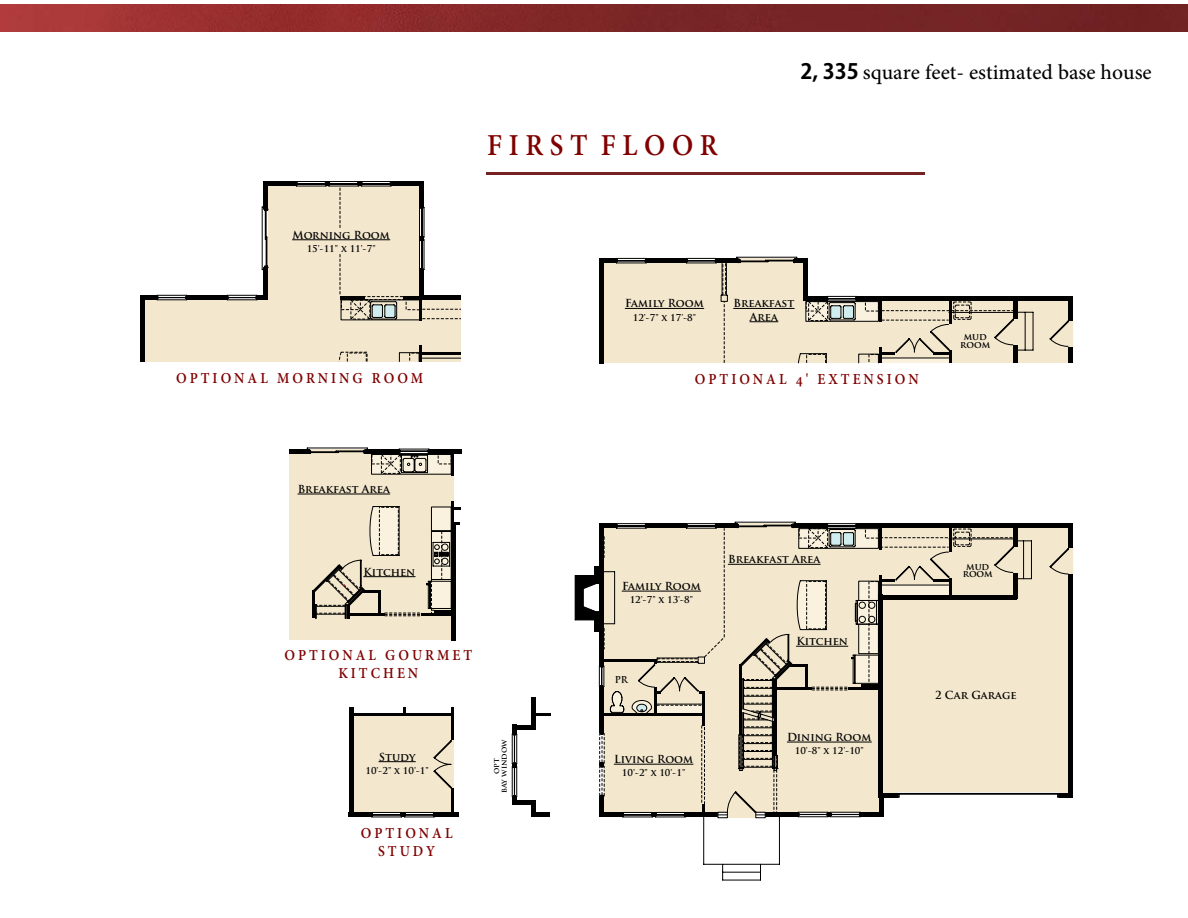
<style>
.page{position:relative;width:1188px;height:918px;background:#fff}
.page>*{position:absolute;margin:0;border:0;box-sizing:border-box;transform-origin:0 0}
.t1{font:700 30px "Adobe Hebrew";letter-spacing:.24em;color:#800000;scale:.9 1}
.t2{font:21px "Adobe Hebrew";color:#000}
.t3{font:700 15px/18px "Adobe Hebrew";letter-spacing:.22em;color:#800000;text-align:center;scale:.9 1}
.t4{font:700 10.8px/13.4px "Trajan Pro";color:#000;text-align:center}
.t5{font:700 9.3px/7.6px "Trajan Pro";color:#000;text-align:center}
.t6{font:700 7.8px/7.8px "Trajan Pro";color:#000;text-align:center}
.s1{font-family:"Adobe Gothic Std";font-weight:700}
</style>
<div class="page">
<img style="left:0;top:4px;width:1188px;height:27px">
<div style="left:603px;top:300px;width:467px;height:63px;background:#f3e7cd"></div>
<div style="left:352px;top:715px;width:100px;height:100px;background:#f3e7cd"></div>
<div style="left:289px;top:454px;width:165px;height:186px;background:#f3e7cd"></div>
<div style="left:880px;top:526px;width:189px;height:267px;background:#f3e7cd"></div>
<hr style="left:1033px;top:312px;width:1px;height:38px;background:#000">
<hr style="left:600px;top:524px;width:473px;height:4px;background:#000">
<div style="left:883px;top:793px;width:190px;height:5px;background:#000"></div>
<div style="left:1068px;top:524px;width:5px;height:274px;background:#000"></div>
<div style="left:803px;top:296px;width:270px;height:5px;background:#000"></div>
<div style="left:1068px;top:296px;width:5px;height:67px;background:#000"></div>
<div style="left:531px;top:697px;width:5px;height:32px;background:#000"></div>
<div style="left:531px;top:812px;width:19px;height:5px;background:#000"></div>
<hr style="left:536px;top:713px;width:14px;height:3px;background:#000">
<div style="left:512px;top:725px;width:5px;height:80px;background:#000"></div>
<div style="left:512px;top:800px;width:24px;height:5px;background:#000"></div>
<hr style="left:512px;top:725px;width:24px;height:4px;background:#000">
<div style="left:531px;top:800px;width:5px;height:17px;background:#000"></div>
<div style="left:349px;top:812px;width:110px;height:5px;background:#000"></div>
<hr style="left:349px;top:708px;width:4px;height:109px;background:#000">
<svg style="left:403px;top:708px;width:3px;height:5px"></svg>
<hr style="left:353px;top:713px;width:98px;height:3px;background:#000">
<hr style="left:451px;top:708px;width:3px;height:104px;background:#000">
<div style="left:289px;top:449px;width:173px;height:5px;background:#000"></div>
<hr style="left:452px;top:454px;width:2px;height:22px;background:#000">
<div style="left:898px;top:793px;width:161px;height:6px;background:#fff"></div>
<hr style="left:899px;top:794px;width:159px;height:1px;background:#000">
<hr style="left:898px;top:793px;width:161px;height:1px;background:#000">
<hr style="left:298px;top:494px;width:92px;height:1px;background:#000">
<svg style="left:312px;top:506px;width:149px;height:113px"></svg>
<svg style="left:1049px;top:548px;width:24px;height:26px"></svg>
<svg style="left:512px;top:735px;width:5px;height:61px"></svg>
<hr style="left:372px;top:817px;width:30px;height:1px;background:#000">
<hr style="left:404px;top:817px;width:30px;height:1px;background:#000">
<svg style="left:373px;top:813px;width:60px;height:4px"></svg>
<svg style="left:1049px;top:320px;width:24px;height:27px"></svg>
<hr style="left:451px;top:741px;width:3px;height:47px;background:#f3e7cd">
<svg style="left:433px;top:740px;width:19px;height:49px"></svg>
<hr style="left:379px;top:761px;width:36px;height:1px;background:#000">
<svg style="left:310px;top:448px;width:142px;height:26px"></svg>
<hr style="left:307px;top:448px;width:60px;height:1px;background:#000">
<svg style="left:575px;top:257px;width:458px;height:561px"></svg>
<hr style="left:737px;top:257px;width:60px;height:1px;background:#000">
<div style="left:144px;top:299px;width:317px;height:62px;background:#f3e7cd"></div>
<div style="left:140px;top:295px;width:5px;height:66px;background:#000"></div>
<div style="left:140px;top:295px;width:128px;height:5px;background:#000"></div>
<div style="left:263px;top:181px;width:161px;height:5px;background:#000"></div>
<hr style="left:422px;top:719px;width:39px;height:1px;background:#000">
<hr style="left:157px;top:300px;width:30px;height:1px;background:#000">
<svg style="left:158px;top:295px;width:28px;height:5px"></svg>
<svg style="left:227px;top:182px;width:234px;height:180px"></svg>
<hr style="left:486px;top:172px;width:439px;height:3px;background:#762123">
<p class="t4" style="left:292px;top:228px;width:99px">Morning Room</p>
<p class="t5" style="left:307px;top:245px;width:70px">15'-11" x 11'-7"</p>
<h3 class="t3" style="left:176px;top:369px;width:276px">OPTIONAL MORNING ROOM</h3>
<h1 class="t1" style="left:487px;top:127px;width:257px">FIRST FLOOR</h1>
<h2 class="t2" style="left:800px;top:60px;width:353px"><span class="s1">2, 335</span> square feet- estimated base house</h2>
<p class="t4" style="left:625px;top:297px;width:80px">Family Room</p>
<p class="t5" style="left:633px;top:314px;width:65px">12'-7" x 17'-8"</p>
<p class="t4" style="left:734px;top:297px;width:62px">Breakfast<br>Area</p>
<p class="t5" style="left:960px;top:333px;width:32px">mud room</p>
<h3 class="t3" style="left:695px;top:371px;width:250px">OPTIONAL 4' EXTENSION</h3>
<p class="t4" style="left:298px;top:482px;width:94px">Breakfast Area</p>
<p class="t4" style="left:364px;top:565px;width:53px">Kitchen</p>
<h3 class="t3" style="left:284px;top:646px;width:210px">OPTIONAL GOURMET<br>KITCHEN</h3>
<p class="t4" style="left:379px;top:750px;width:38px">Study</p>
<p class="t5" style="left:365px;top:767px;width:65px">10'-2" x 10'-1"</p>
<h3 class="t3" style="left:361px;top:824px;width:103px">OPTIONAL<br>STUDY</h3>
<p class="t6" style="left:492px;top:793px;width:56px;rotate:-90deg">opt<br>bay window</p>
<p class="t4" style="left:622px;top:580px;width:80px">Family Room</p>
<p class="t5" style="left:630px;top:596px;width:65px">12'-7" x 13'-8"</p>
<p class="t5" style="left:615px;top:676px;width:15px">PR</p>
<p class="t4" style="left:614px;top:753px;width:80px">Living Room</p>
<p class="t5" style="left:622px;top:769px;width:65px">10'-2" x 10'-1"</p>
<p class="t4" style="left:728px;top:553px;width:94px">Breakfast Area</p>
<p class="t4" style="left:796px;top:635px;width:53px">Kitchen</p>
<p class="t4" style="left:787px;top:731px;width:86px">Dining Room</p>
<p class="t5" style="left:795px;top:747px;width:70px">10'-8" x 12'-10"</p>
<p class="t5" style="left:963px;top:563px;width:32px">mud room</p>
<p class="t4" style="left:935px;top:689px;width:83px">2 Car Garage</p>
</div>
